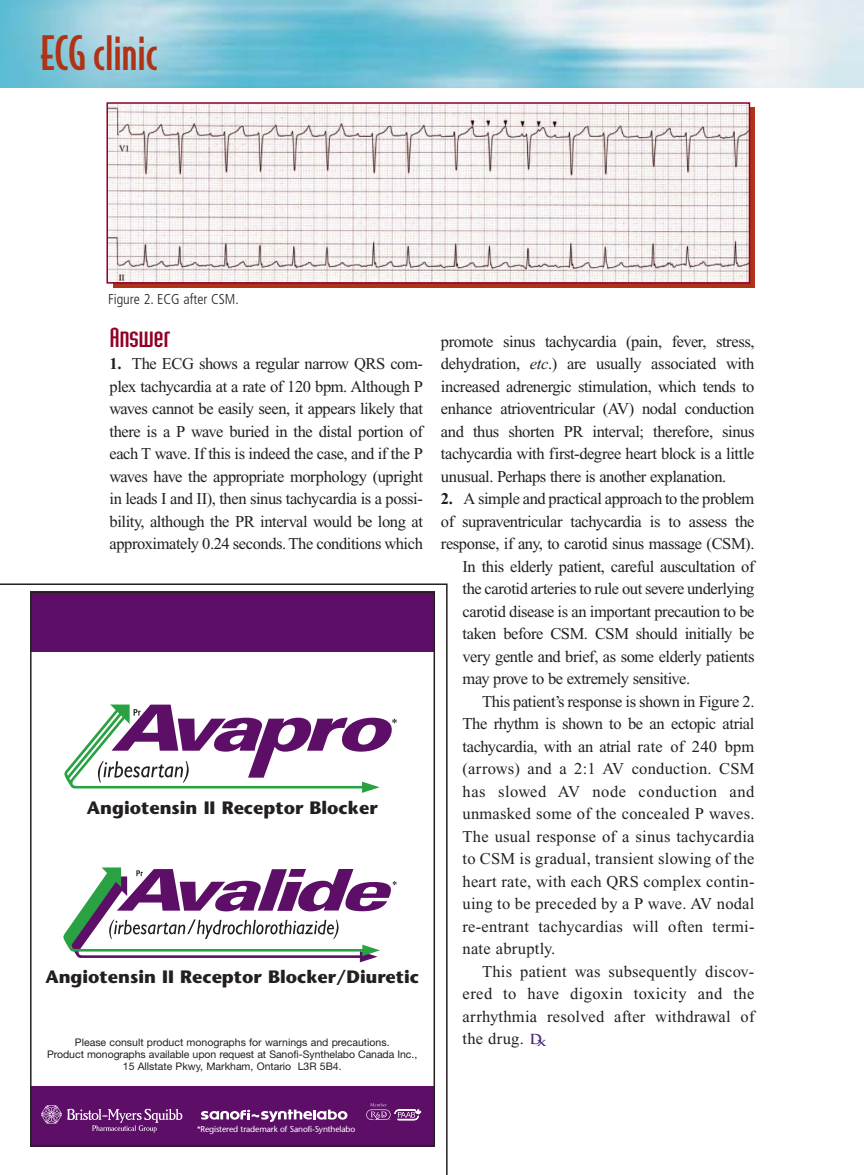
<style>
.page{position:relative;width:864px;height:1175px;background:#fff}
.page>*{position:absolute;margin:0;border:0;box-sizing:border-box;transform-origin:0 0}
.t1{font:500 45px "Bodega Sans";color:#af3316}
.t2{font:27px "Industria Solid";letter-spacing:-.015em;color:#900027;scale:1.3 1}
.t3{font:700 17.85px "Stone Sans";color:#231f20}
.t4{font:16.5px/22.5px "Times New Roman";letter-spacing:-.025em;color:#231f20;text-align:justify}
.t5{font:16.5px "Times New Roman";letter-spacing:.015em;color:#231f20}
.t6{font:16.5px "Times New Roman";letter-spacing:.025em;color:#231f20}
.t7{font:16.5px "Times New Roman";letter-spacing:.035em;color:#231f20}
.t8{font:300 condensed 14.25px "Frutiger";color:#231f20}
.t9{font:700 13.5px "Trajan";color:#432580}
.t10{font:10.5px/12px "Helvetica Neue";color:#231f20;text-align:center}
.t11{font:8.55px "Stone Sans";letter-spacing:-.02em;color:#fff}
.s1{font-weight:700}
.s2{font-style:italic}
</style>
<div class="page">
<svg style="left:0;top:583px;width:448px;height:591px"></svg>
<img style="left:0;top:0;width:864px;height:88px">
<div style="left:113px;top:107px;width:641px;height:181px;background:#af3316"></div>
<img style="left:109px;top:105px;width:638px;height:176px">
<div style="left:106px;top:102px;width:644px;height:182px;border:2px solid #900027"></div>
<div style="left:30px;top:1086px;width:405px;height:60px;background:#5d0f68"></div>
<div style="left:30px;top:591px;width:405px;height:60px;background:#5d0f68"></div>
<div style="left:30px;top:591px;width:405px;height:555px;border:2px solid #231f20"></div>
<svg style="left:64px;top:704px;width:333px;height:89px"></svg>
<svg style="left:63px;top:867px;width:334px;height:95px"></svg>
<svg style="left:41px;top:1105px;width:141px;height:27px"></svg>
<svg style="left:201px;top:1109px;width:146px;height:13px"></svg>
<svg style="left:366px;top:1103px;width:56px;height:17px"></svg>
<h1 class="t1" style="left:40px;top:38px;width:119px">ECG clinic</h1>
<p class="t8" style="left:108px;top:293px;width:132px">Figure 2. ECG after CSM.</p>
<h2 class="t2" style="left:110px;top:327px;width:48px">Answer</h2>
<p class="t4" style="left:110px;top:354px;width:315px"><span class="s1">1.</span> The ECG shows a regular narrow QRS com&shy;plex tachycardia at a rate of 120 bpm. Although P waves cannot be easily seen, it appears likely that there is a P wave buried in the distal portion of each T wave. If this is indeed the case, and if the P waves have the appropriate morphology (upright in leads I and II), then sinus tachycardia is a possi&shy;bility, although the PR interval would be long at approximately 0.24 seconds. The conditions which</p>
<p class="t3" style="left:87px;top:801px;width:292px">Angiotensin II Receptor Blocker</p>
<p class="t3" style="left:45px;top:970px;width:375px">Angiotensin II Receptor Blocker/Diuretic</p>
<p class="t10" style="left:47px;top:1037px;width:372px">Please consult product monographs for warnings and precautions.<br>Product monographs available upon request at Sanofi-Synthelabo Canada Inc.,<br>15 Allstate Pkwy, Markham, Ontario L3R 5B4.</p>
<p class="t4" style="left:441px;top:331px;width:315px">promote sinus tachycardia (pain, fever, stress, dehydration, <span class="s2">etc</span>.) are usually associated with increased adrenergic stimulation, which tends to enhance atrioventricular (AV) nodal conduction and thus shorten PR interval; therefore, sinus tachycardia with first-degree heart block is a little unusual. Perhaps there is another explanation.</p>
<p class="t4" style="left:441px;top:489px;width:315px"><span class="s1">2.</span> A simple and practical approach to the problem</p>
<p class="t4" style="left:441px;top:511px;width:315px">of supraventricular tachycardia is to assess the</p>
<p class="t4" style="left:441px;top:534px;width:315px">response, if any, to carotid sinus massage (CSM).</p>
<p class="t4" style="left:463px;top:556px;width:293px">In this elderly patient, careful auscultation of</p>
<p class="t4" style="left:463px;top:579px;width:293px">the carotid arteries to rule out severe underlying</p>
<p class="t4" style="left:463px;top:601px;width:293px">carotid disease is an important precaution to be</p>
<p class="t4" style="left:463px;top:624px;width:293px">taken before CSM. CSM should initially be</p>
<p class="t4" style="left:463px;top:646px;width:293px">very gentle and brief, as some elderly patients</p>
<p class="t4" style="left:463px;top:669px;width:229px">may prove to be extremely sensitive.</p>
<p class="t4" style="left:482px;top:691px;width:274px">This patient’s response is shown in Figure 2.</p>
<p class="t4" style="left:463px;top:714px;width:293px">The rhythm is shown to be an ectopic atrial</p>
<p class="t4" style="left:463px;top:736px;width:293px">tachycardia, with an atrial rate of 240 bpm</p>
<p class="t5" style="left:463px;top:763px;width:293px">(arrows) and a 2:1 AV conduction. CSM</p>
<p class="t7" style="left:463px;top:785px;width:293px">has slowed AV node conduction and</p>
<p class="t5" style="left:463px;top:808px;width:293px">unmasked some of the concealed P waves.</p>
<p class="t5" style="left:463px;top:830px;width:293px">The usual response of a sinus tachycardia</p>
<p class="t5" style="left:463px;top:853px;width:293px">to CSM is gradual, transient slowing of the</p>
<p class="t5" style="left:463px;top:875px;width:293px">heart rate, with each QRS complex contin-</p>
<p class="t5" style="left:463px;top:898px;width:293px">uing to be preceded by a P wave. AV nodal</p>
<p class="t5" style="left:463px;top:920px;width:293px">re-entrant tachycardias will often termi-</p>
<p class="t5" style="left:463px;top:943px;width:94px">nate abruptly.</p>
<p class="t5" style="left:482px;top:965px;width:274px">This patient was subsequently discov-</p>
<p class="t6" style="left:463px;top:988px;width:293px">ered to have digoxin toxicity and the</p>
<p class="t5" style="left:463px;top:1010px;width:293px">arrhythmia resolved after withdrawal of</p>
<p class="t4" style="left:463px;top:1029px;width:63px">the drug.</p>
<p class="t9" style="left:530px;top:1031px;width:18px">D<sub>x</sub></p>
<p class="t11" style="left:197px;top:1125px;width:160px">*Registered trademark of Sanofi-Synthelabo</p>
</div>
